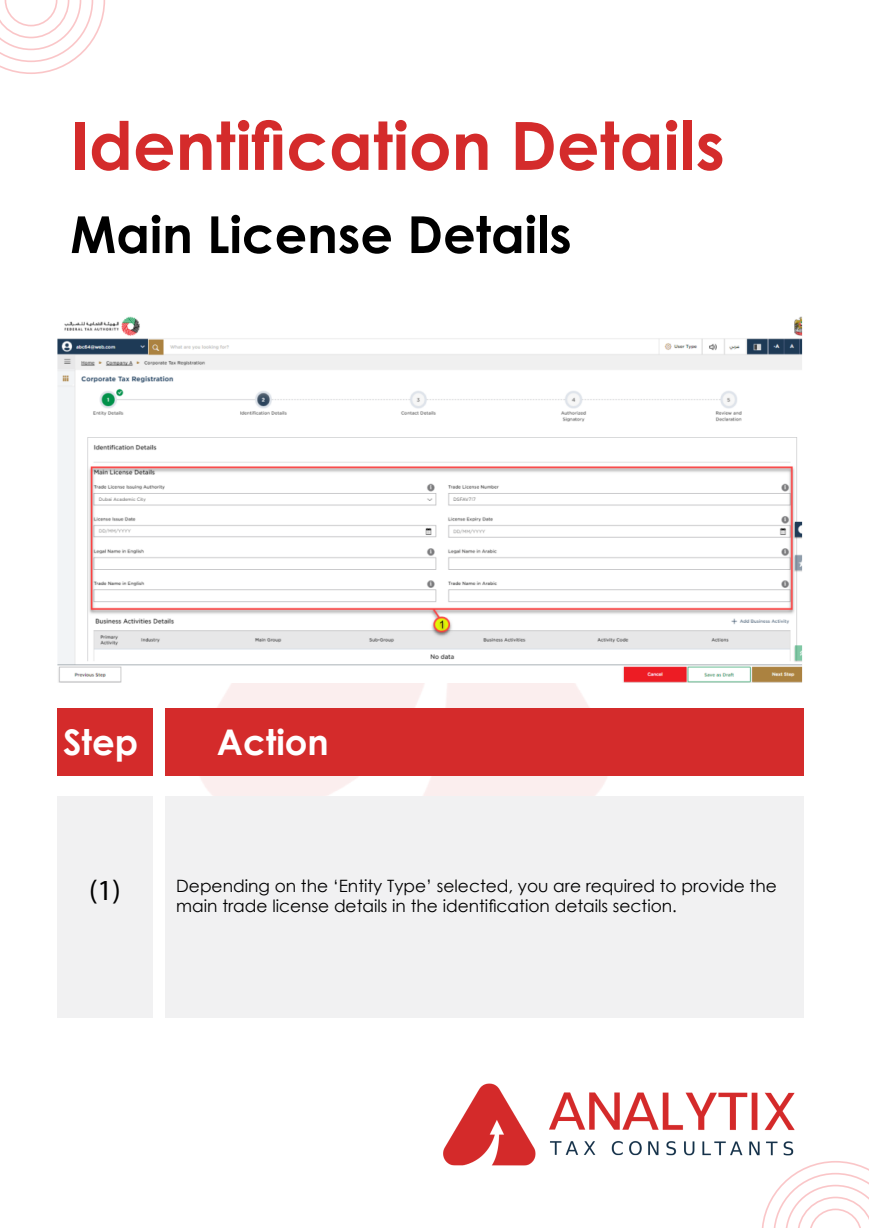
<style>
.page{position:relative;width:869px;height:1228px;background:#fff}
.page>*{position:absolute;margin:0;border:0;box-sizing:border-box;transform-origin:0 0}
.t1{font:700 66.5px "Century Gothic";color:#d42b2b}
.t2{font:700 51.1px "Century Gothic";color:#000}
.t3{font:700 35.35px "Century Gothic";color:#fff}
.t4{font:29.05px "Myriad Pro";color:#000}
.t5{font:17.15px/20.3px "Century Gothic";color:#000}
</style>
<div class="page">
<img style="left:165px;top:683px;width:483px;height:113px">
<img style="left:57px;top:317px;width:746px;height:366px">
<div style="left:165px;top:796px;width:638px;height:221px;background:#f1f1f2"></div>
<div style="left:57px;top:796px;width:96px;height:221px;background:#f1f1f2"></div>
<div style="left:165px;top:708px;width:638px;height:67px;background:#d42b2b"></div>
<div style="left:57px;top:708px;width:96px;height:67px;background:#d42b2b"></div>
<svg style="left:762px;top:1161px;width:106px;height:67px"></svg>
<svg style="left:0;top:0;width:105px;height:74px"></svg>
<img style="left:443px;top:1083px;width:362px;height:99px">
<h1 class="t1" style="left:70px;top:95px;width:655px">Identification Details</h1>
<h2 class="t2" style="left:70px;top:196px;width:502px">Main License Details</h2>
<h3 class="t3" style="left:63px;top:715px;width:77px">Step</h3>
<h3 class="t3" style="left:217px;top:715px;width:113px">Action</h3>
<h3 class="t4" style="left:89px;top:872px;width:33px">(1)</h3>
<p class="t5" style="left:176px;top:875px;width:601px">Depending on the ‘Entity Type’ selected, you are required to provide the main trade license details in the identification details section.</p>
</div>
